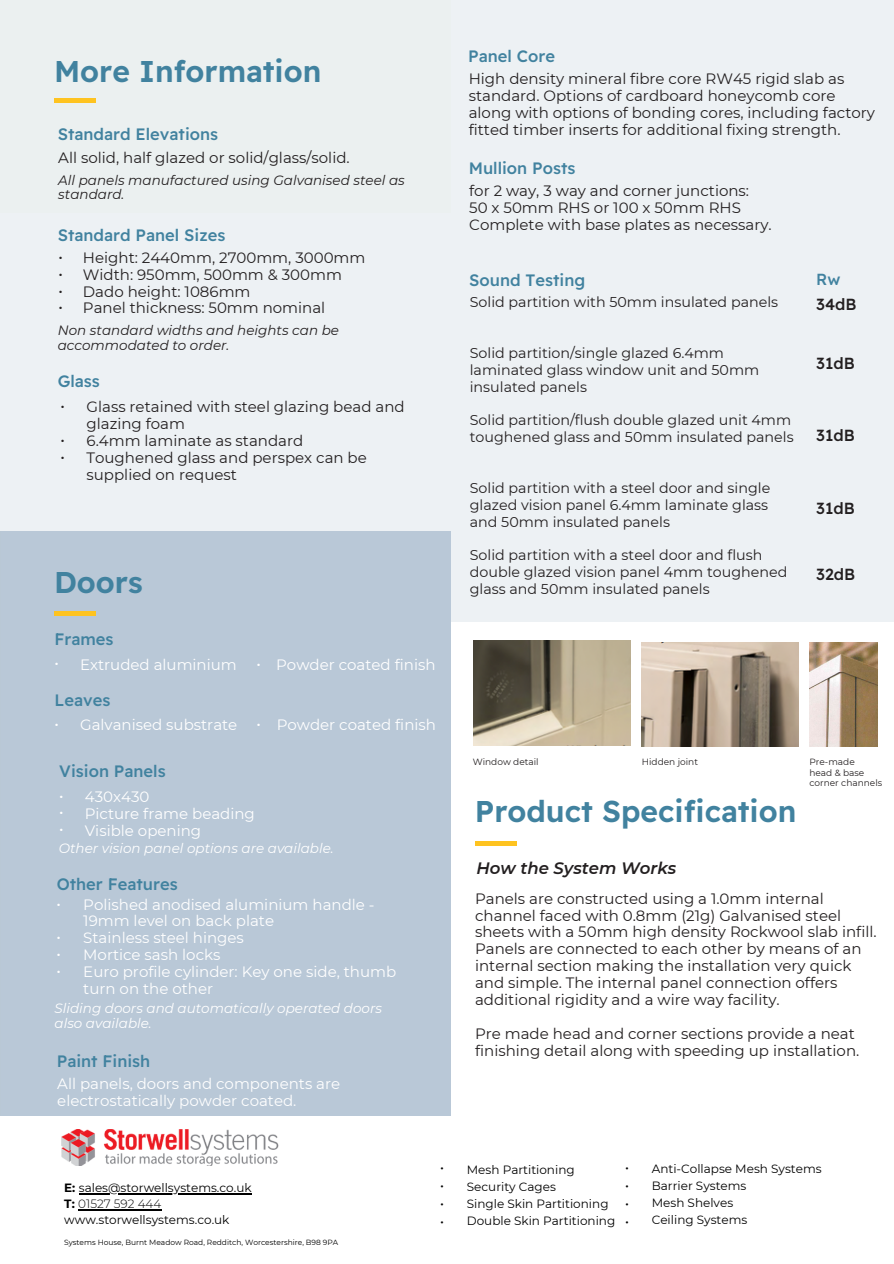
<style>
.page{position:relative;width:894px;height:1264px;background:#fff}
.page>*{position:absolute;margin:0;border:0;box-sizing:border-box;transform-origin:0 0}
.t1{font:600 30px "Readex Pro";color:#41829f}
.t2{font:500 16.5px "Readex Pro";color:#41829f}
.t3{font:italic 600 16.5px "Montserrat";color:#231f20}
.t4{font:500 16.05px "Readex Pro";color:#231f20}
.t5{font:500 16.05px "Readex Pro";color:#41829f}
.t6{font:15px/16.8px "Montserrat";color:#231f20}
.t7{font:15px/16.8px "Montserrat";color:#fff}
.t8{font:100 15px/16.8px "Raleway";color:#fff}
.t9{font:100 15px/16.8px "Raleway";color:#231f20}
.t10{font:14.25px/16.8px "Montserrat";color:#231f20}
.t11{font:italic 13.5px/14.7px "Montserrat";color:#231f20}
.t12{font:italic 13.5px/14.7px "Montserrat";color:#fff}
.t13{font:100 13.5px/18px "Raleway";color:#000;text-align:justify}
.t14{font:12px/17px "Montserrat";color:#000}
.t15{font:9px/10.5px "Montserrat";color:#231f20}
.t16{font:7.5px "Montserrat";color:#000}
.s1{font-weight:700}
.s2{font-weight:300}
</style>
<div class="page">
<img style="left:0;top:0;width:893px;height:1115px">
<div style="left:54px;top:98px;width:42px;height:5px;background:#fec320"></div>
<div style="left:0;top:213px;width:893px;height:317px;background:#edf1f4"></div>
<hr style="left:54px;top:611px;width:42px;height:4px;background:#fec320">
<div style="left:451px;top:530px;width:439px;height:597px;background:#fff"></div>
<div style="left:451px;top:0;width:442px;height:621px;background:#edf1f4"></div>
<img style="left:473px;top:640px;width:157px;height:105px">
<img style="left:641px;top:642px;width:157px;height:104px">
<img style="left:809px;top:642px;width:67px;height:104px">
<div style="left:474px;top:841px;width:42px;height:5px;background:#fec320"></div>
<img style="left:61px;top:1129px;width:218px;height:36px">
<hr style="left:79px;top:1193px;width:172px;height:1px;background:#000">
<hr style="left:78px;top:1209px;width:83px;height:1px;background:#000">
<h4 class="t1" style="left:54px;top:52px;width:269px">More Information</h4>
<h4 class="t2" style="left:58px;top:124px;width:162px">Standard Elevations</h4>
<h2 class="t6" style="left:58px;top:149px;width:293px">All solid, half glazed or solid/glass/solid.</h2>
<p class="t11" style="left:58px;top:172px;width:348px">All panels manufactured using Galvanised steel as standard.</p>
<p class="t2" style="left:58px;top:224px;width:169px">Standard Panel Sizes</p>
<h3 class="t9" style="left:58px;top:249px;width:7px">• •</h3>
<h2 class="t9" style="left:58px;top:283px;width:7px">• •</h2>
<h2 class="t6" style="left:83px;top:249px;width:284px">Height: 2440mm, 2700mm, 3000mm<br>Width: 950mm, 500mm &amp; 300mm<br>Dado height: 1086mm<br>Panel thickness: 50mm nominal</h2>
<h3 class="t11" style="left:58px;top:323px;width:282px">Non standard widths and heights can be accommodated to order.</h3>
<h4 class="t2" style="left:58px;top:370px;width:44px">Glass</h4>
<h2 class="t9" style="left:60px;top:399px;width:7px">•</h2>
<h2 class="t9" style="left:60px;top:432px;width:7px">•</h2>
<h2 class="t9" style="left:60px;top:449px;width:7px">•</h2>
<h2 class="t6" style="left:86px;top:398px;width:319px">Glass retained with steel glazing bead and glazing foam<br>6.4mm laminate as standard<br>Toughened glass and perspex can be supplied on request</h2>
<h2 class="t1" style="left:54px;top:562px;width:90px">Doors</h2>
<h3 class="t2" style="left:54px;top:628px;width:61px">Frames</h3>
<h1 class="t8" style="left:54px;top:655px;width:7px">•</h1>
<p class="t7" style="left:80px;top:656px;width:158px">Extruded aluminium</p>
<p class="t7" style="left:276px;top:656px;width:161px">Powder coated finish</p>
<p class="t8" style="left:256px;top:656px;width:7px">•</p>
<p class="t2" style="left:54px;top:689px;width:57px">Leaves</p>
<h2 class="t8" style="left:54px;top:716px;width:7px">•</h2>
<p class="t7" style="left:80px;top:716px;width:159px">Galvanised substrate</p>
<p class="t7" style="left:276px;top:716px;width:161px">Powder coated finish</p>
<p class="t8" style="left:256px;top:716px;width:7px">•</p>
<p class="t2" style="left:59px;top:760px;width:108px">Vision Panels</p>
<p class="t8" style="left:59px;top:787px;width:7px">• •</p>
<p class="t8" style="left:59px;top:821px;width:7px">•</p>
<h2 class="t12" style="left:59px;top:841px;width:276px">Other vision panel options are available.</h2>
<p class="t2" style="left:57px;top:873px;width:122px">Other Features</p>
<p class="t7" style="left:83px;top:895px;width:314px">Polished anodised aluminium handle -<br>19mm level on back plate<br>Stainless steel hinges<br>Mortice sash locks<br>Euro profile cylinder: Key one side, thumb turn on the other</p>
<p class="t7" style="left:85px;top:788px;width:171px">430x430<br>Picture frame beading<br>Visible opening</p>
<p class="t8" style="left:56px;top:895px;width:7px">•</p>
<h4 class="t8" style="left:56px;top:929px;width:7px">•</h4>
<h2 class="t8" style="left:56px;top:946px;width:7px">•</h2>
<p class="t8" style="left:56px;top:963px;width:7px">•</p>
<h4 class="t12" style="left:54px;top:1001px;width:329px">Sliding doors and automatically operated doors also available.</h4>
<h2 class="t2" style="left:57px;top:1050px;width:95px">Paint Finish</h2>
<h3 class="t7" style="left:57px;top:1075px;width:284px">All panels, doors and components are electrostatically powder coated.</h3>
<h4 class="t2" style="left:468px;top:45px;width:88px">Panel Core</h4>
<h4 class="t6" style="left:468px;top:70px;width:407px">High density mineral fibre core RW45 rigid slab as standard. Options of cardboard honeycomb core along with options of bonding cores, including factory fitted timber inserts for additional fixing strength.</h4>
<h2 class="t2" style="left:468px;top:158px;width:108px">Mullion Posts</h2>
<p class="t6" style="left:469px;top:182px;width:281px">for 2 way, 3 way and corner junctions:<br>50 x 50mm RHS or 100 x 50mm RHS</p>
<p class="t6" style="left:469px;top:216px;width:304px">Complete with base plates as necessary.</p>
<h3 class="t2" style="left:469px;top:269px;width:117px">Sound Testing</h3>
<h6 class="t10" style="left:469px;top:293px;width:310px">Solid partition with 50mm insulated panels</h6>
<h1 class="t10" style="left:469px;top:344px;width:291px">Solid partition/single glazed 6.4mm laminated glass window unit and 50mm insulated panels</h1>
<h2 class="t10" style="left:469px;top:412px;width:325px">Solid partition/flush double glazed unit 4mm toughened glass and 50mm insulated panels</h2>
<h3 class="t10" style="left:469px;top:479px;width:302px">Solid partition with a steel door and single glazed vision panel 6.4mm laminate glass and 50mm insulated panels</h3>
<h3 class="t10" style="left:469px;top:547px;width:319px">Solid partition with a steel door and flush double glazed vision panel 4mm toughened glass and 50mm insulated panels</h3>
<p class="t5" style="left:816px;top:268px;width:26px">Rw</p>
<h3 class="t4" style="left:816px;top:294px;width:42px">34dB</h3>
<h6 class="t4" style="left:816px;top:353px;width:40px">31dB</h6>
<h3 class="t4" style="left:816px;top:425px;width:40px">31dB</h3>
<p class="t4" style="left:816px;top:497px;width:40px">31dB</p>
<p class="t4" style="left:816px;top:564px;width:40px">32dB</p>
<p class="t15" style="left:472px;top:756px;width:67px">Window detail</p>
<p class="t15" style="left:641px;top:756px;width:58px">Hidden joint</p>
<p class="t15" style="left:809px;top:756px;width:56px">Pre-made head &amp; base</p>
<h6 class="t15" style="left:809px;top:777px;width:74px">corner channels</h6>
<h2 class="t1" style="left:474px;top:792px;width:323px">Product Specification</h2>
<h4 class="t3" style="left:476px;top:857px;width:201px">How the System Works</h4>
<h4 class="t6" style="left:475px;top:889px;width:403px">Panels are constructed using a 1.0mm internal channel faced with 0.8mm (21g) Galvanised steel sheets with a 50mm high density Rockwool slab infill.<br>Panels are connected to each other by means of an internal section making the installation very quick and simple. The internal panel connection offers additional rigidity and a wire way facility.</h4>
<h2 class="t6" style="left:475px;top:1024px;width:385px">Pre made head and corner sections provide a neat finishing detail along with speeding up installation.</h2>
<p class="t14" style="left:64px;top:1179px;width:189px;line-height:16px"><span class="s1">E:</span> sales@storwellsystems.co.uk<br><span class="s1">T:</span> <span class="s2">01527 592 444 </span>www.storwellsystems.co.uk</p>
<p class="t16" style="left:64px;top:1237px;width:275px">Systems House, Burnt Meadow Road, Redditch, Worcestershire, B98 9PA</p>
<h5 class="t14" style="left:466px;top:1160px;width:150px">Mesh Partitioning<br>Security Cages<br>Single Skin Partitioning<br>Double Skin Partitioning</h5>
<h5 class="t14" style="left:651px;top:1160px;width:171px">Anti-Collapse Mesh Systems<br>Barrier Systems<br>Mesh Shelves<br>Ceiling Systems</h5>
<h5 class="t13" style="left:439px;top:1159px;width:6px">• • • •</h5>
<p class="t13" style="left:624px;top:1158px;width:6px">• • • •</p>
</div>
